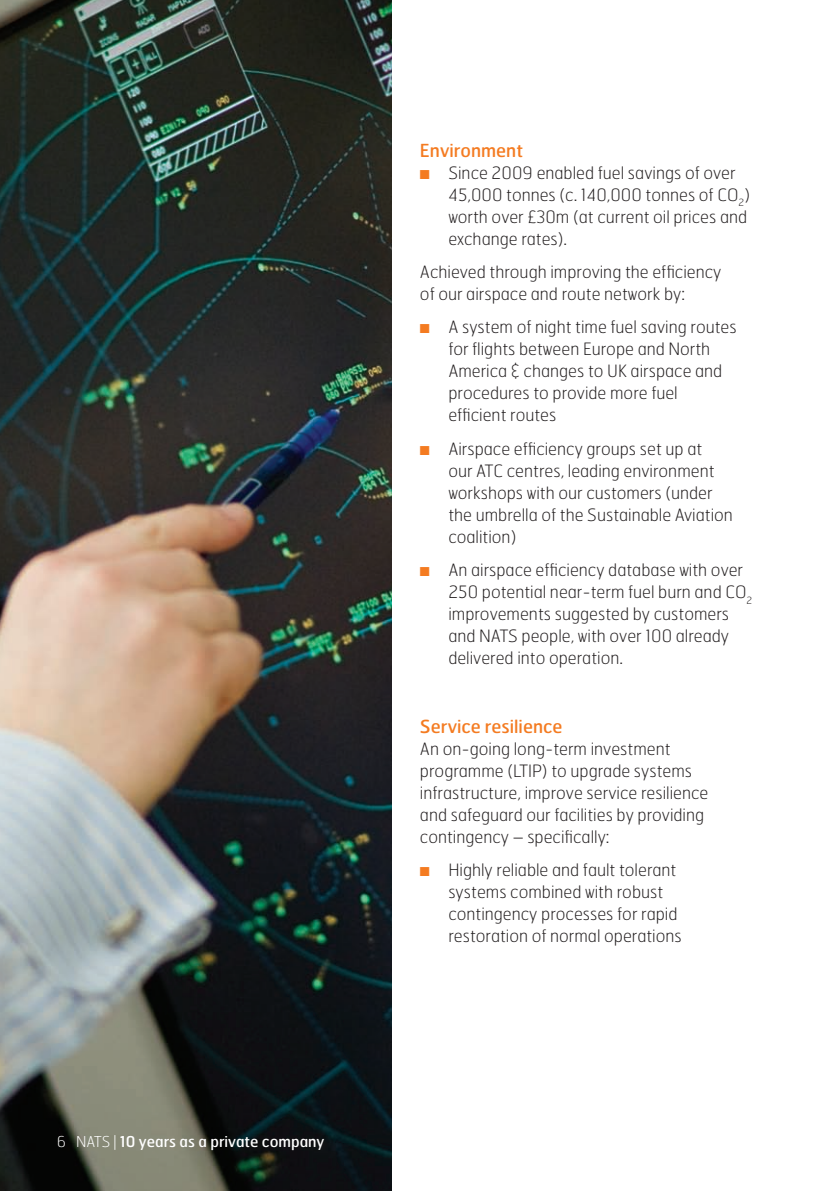
<style>
.page{position:relative;width:840px;height:1191px;background:#fff}
.page>*{position:absolute;margin:0;border:0;box-sizing:border-box;transform-origin:0 0}
.Sub_sub_blue_01{font:18px "Hermes";color:#f47b21}
.Body{font:100 17px/22px "Hermes";color:#231f20}
.t1{font:15px "Hermes";color:#fff}
.s1{font-weight:100}
.s2{color:#f47b21}
</style>
<div class="page">
<img style="left:0;top:0;width:391px;height:1191px">
<p class="t1" style="left:76px;top:1131px;width:250px"><span class="s1">NATS |</span> 10 years as a private company</p>
<p class="Sub_sub_blue_01" style="left:420px;top:138px;width:105px">Environment</p>
<p class="Body" style="left:448px;top:161px;width:303px;text-indent:-28px"><span class="s2">■</span> Since 2009 enabled fuel savings of over 45,000 tonnes (c. 14 0,000 tonnes of CO<sub>2</sub>) worth over £30m (at current oil prices and exchange rates).</p>
<p class="Body" style="left:420px;top:260px;width:303px">Achieved through improving the efficiency of our airspace and route network by:</p>
<p class="Body" style="left:448px;top:316px;width:290px;text-indent:-28px"><span class="s2">■</span> A system of night time fuel saving routes for flights between Europe and North<br>America &amp; changes to UK airspace and procedures to provide more fuel efficient routes</p>
<p class="Body" style="left:448px;top:437px;width:286px;text-indent:-28px"><span class="s2">■</span> Airspace efficiency groups set up at<br>our ATC centres, leading environment workshops with our customers (under the umbrella of the Sustainable Aviation coalition)</p>
<p class="Body" style="left:448px;top:558px;width:304px;text-indent:-28px"><span class="s2">■</span> An airspace efficiency database with over 250 potential near-term fuel burn and CO<sub>2 </sub>improvements suggested by customers and NATS people, with over 1 00 already delivered into operation.</p>
<p class="Sub_sub_blue_01" style="left:420px;top:715px;width:144px">Service resilience</p>
<p class="Body" style="left:420px;top:737px;width:290px">An on-going long-term investment programme (LTIP) to upgrade systems infrastructure, improve service resilience and safeguard our facilities by providing contingency – specifically:</p>
<p class="Body" style="left:448px;top:858px;width:235px;text-indent:-28px"><span class="s2">■</span> Highly reliable and fault tolerant systems combined with robust contingency processes for rapid restoration of normal operations</p>
</div>
